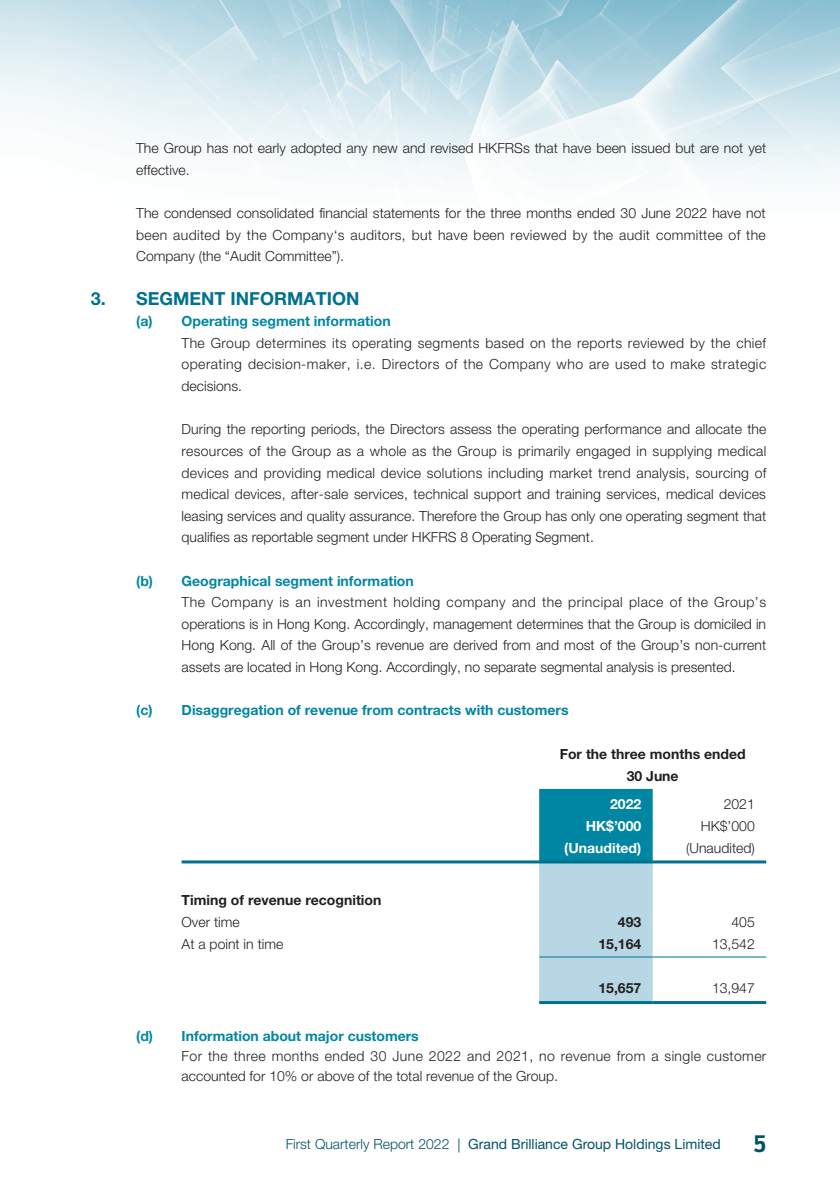
<style>
.page{position:relative;width:840px;height:1191px;background:#fff}
.page>*{position:absolute;margin:0;border:0;box-sizing:border-box;transform-origin:0 0}
.t1{font:700 24px "Battersea";color:#005268}
._07_NH1{font:700 18px "Helvetica Neue LT Std";color:#00718e}
._06_Notes{font:300 14px/21.6px "Helvetica Neue LT Std";color:#231f20;text-align:justify}
._08_NH2{font:700 14px "Helvetica Neue LT Std";color:#0086a2}
._06_Notes-2{font:300 14px/20px "Helvetica Neue LT Std";letter-spacing:.025em;color:#231f20}
._51_N_Table_txt{font:700 14px "Helvetica Neue LT Std";color:#231f20}
.t2{font:14px "Helvetica Neue LT Std";color:#005268}
._51_N_Table_txt-2{font:300 14px "Helvetica Neue LT Std";color:#231f20}
._51_N_Table_txt-3{font:700 14px "Helvetica Neue LT Std";color:#fff}
.s1{font-weight:300}
.s2{font-family:"Helvetica LT Std";font-weight:300}
</style>
<div class="page">
<img style="left:0;top:0;width:839px;height:182px">
<svg style="left:539px;top:789px;width:113px;height:212px;background:#77bacd"></svg>
<hr style="left:181px;top:860px;width:358px;height:3px;background:#00718e">
<hr style="left:539px;top:860px;width:113px;height:3px;background:#00718e">
<hr style="left:652px;top:860px;width:113px;height:3px;background:#00718e">
<hr style="left:539px;top:956px;width:113px;height:1px;background:#00718e">
<hr style="left:652px;top:956px;width:113px;height:1px;background:#00718e">
<hr style="left:539px;top:1001px;width:113px;height:3px;background:#00718e">
<hr style="left:652px;top:1001px;width:113px;height:3px;background:#00718e">
<p class="_06_Notes" style="left:136px;top:137px;width:631px">The Group has not early adopted any new and revised HKFRSs that have been issued but are not yet effective.</p>
<p class="_06_Notes" style="left:136px;top:202px;width:630px">The condensed consolidated financial statements for the three months ended 30 June 2022 have not been audited by the Company‘s auditors, but have been reviewed by the audit committee of the Company (the “Audit Committee”).</p>
<p class="_07_NH1" style="left:91px;top:287px;width:270px">3. SEGMENT INFORMATION</p>
<p class="_08_NH2" style="left:136px;top:312px;width:256px">(a) Operating segment information</p>
<p class="_06_Notes" style="left:181px;top:332px;width:585px">The Group determines its operating segments based on the reports reviewed by the chief operating decision-maker, i.e. Directors of the Company who are used to make strategic decisions.</p>
<p class="_06_Notes" style="left:181px;top:418px;width:586px">During the reporting periods, the Directors assess the operating performance and allocate the resources of the Group as a whole as the Group is primarily engaged in supplying medical devices and providing medical device solutions including market trend analysis, sourcing of medical devices, after-sale services, technical support and training services, medical devices leasing services and quality assurance. Therefore the Group has only one operating segment that qualifies as reportable segment under HKFRS 8 Operating Segment.</p>
<p class="_08_NH2" style="left:136px;top:572px;width:279px">(b) Geographical segment information</p>
<p class="_06_Notes" style="left:181px;top:591px;width:586px">The Company is an investment holding company and the principal place of the Group’s operations is in Hong Kong. Accordingly, management determines that the Group is domiciled in Hong Kong. All of the Group’s revenue are derived from and most of the Group’s non-current assets are located in Hong Kong. Accordingly, no separate segmental analysis is presented.</p>
<p class="_08_NH2" style="left:136px;top:701px;width:433px">(c) Disaggregation of revenue from contracts with customers</p>
<p class="_51_N_Table_txt" style="left:559px;top:745px;width:187px">For the three months ended</p>
<p class="_51_N_Table_txt" style="left:626px;top:767px;width:53px">30 June</p>
<p class="_51_N_Table_txt-3" style="left:609px;top:795px;width:33px">2022</p>
<p class="_51_N_Table_txt-2" style="left:723px;top:795px;width:33px">2021</p>
<p class="_51_N_Table_txt-3" style="left:585px;top:817px;width:57px">HK$’000</p>
<p class="_51_N_Table_txt-2" style="left:700px;top:817px;width:55px">HK$’000</p>
<p class="_51_N_Table_txt-3" style="left:564px;top:839px;width:78px">(Unaudited)</p>
<p class="_51_N_Table_txt-2" style="left:685px;top:839px;width:70px">(Unaudited)</p>
<p class="_51_N_Table_txt" style="left:181px;top:891px;width:201px">Timing of revenue recognition</p>
<p class="_51_N_Table_txt-2" style="left:181px;top:913px;width:60px">Over time</p>
<p class="_51_N_Table_txt" style="left:617px;top:913px;width:25px">493</p>
<p class="_51_N_Table_txt-2" style="left:731px;top:913px;width:25px">405</p>
<p class="_51_N_Table_txt-2" style="left:181px;top:935px;width:103px">At a point in time</p>
<p class="_51_N_Table_txt" style="left:598px;top:935px;width:44px">15,164</p>
<p class="_51_N_Table_txt-2" style="left:711px;top:935px;width:44px">13,542</p>
<p class="_51_N_Table_txt" style="left:598px;top:979px;width:44px">15,657</p>
<p class="_51_N_Table_txt-2" style="left:711px;top:979px;width:44px">13,947</p>
<p class="_08_NH2" style="left:136px;top:1027px;width:284px">(d) Information about major customers</p>
<p class="_06_Notes-2" style="left:181px;top:1045px;width:586px">For the three months ended 30 June 2022 and 2021, no revenue from a single customer accounted for 10% or above of the total revenue of the Group.</p>
<p class="t2" style="left:285px;top:1135px;width:436px"><span class="s1">First Quarterly Report 2022</span> <span class="s2">|</span> Grand Brilliance Group Holdings Limited</p>
<h1 class="t1" style="left:752px;top:1128px;width:15px">5</h1>
</div>
